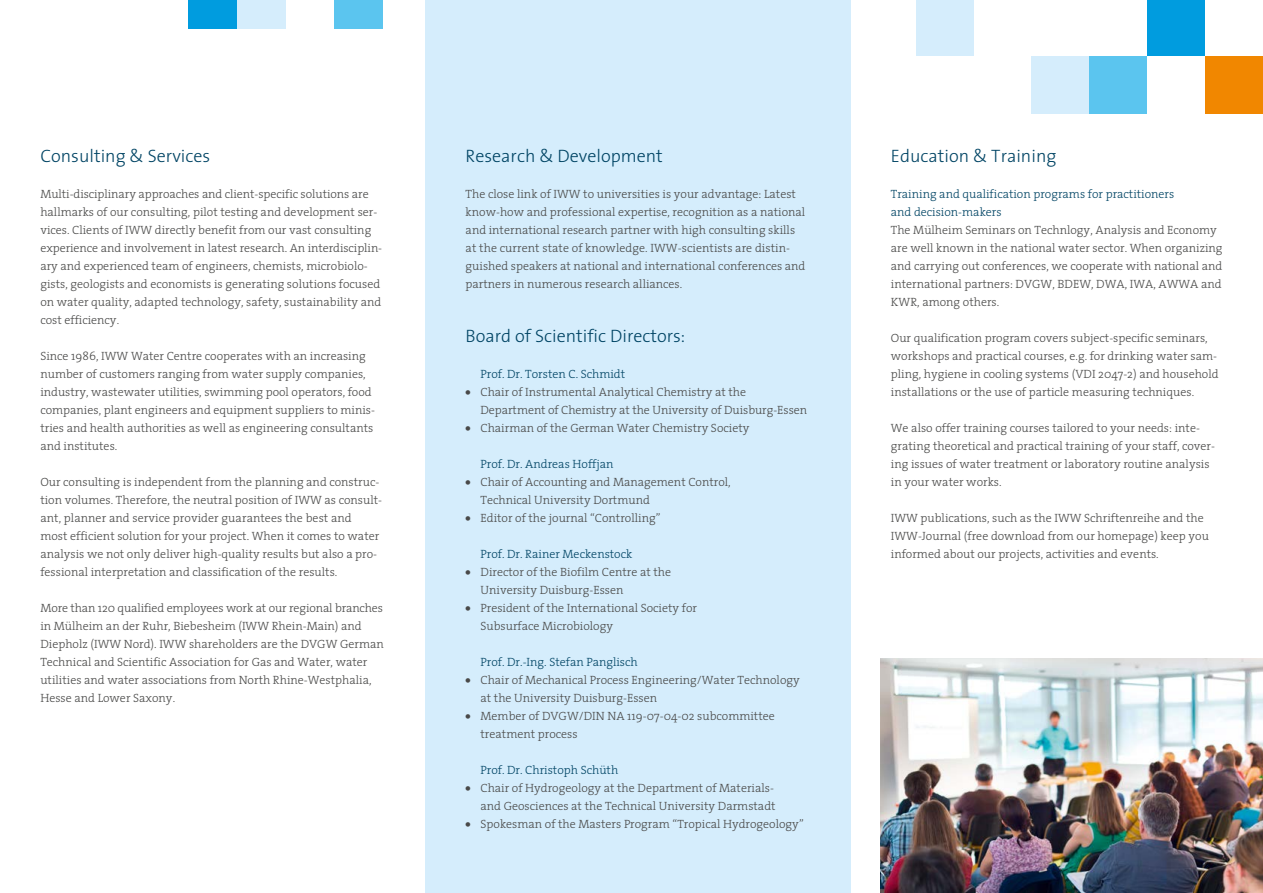
<style>
.page{position:relative;width:1263px;height:893px;background:#fff}
.page>*{position:absolute;margin:0;border:0;box-sizing:border-box;transform-origin:0 0}
.t1{font:300 18px "The Sans 3";color:#004464}
.Fliesstext{font:300 12px/18px "The Serif 3";color:#494948}
.Aufzählung{font:300 12px "The Serif 3";color:#004464}
.Fliesstext-2{font:300 12px "The Serif 3";color:#004464}
.s1{font-family:"The Sans 9";font-weight:900}
</style>
<div class="page">
<div style="left:425px;top:0;width:425px;height:893px;background:#d5edfc"></div>
<div style="left:334px;top:0;width:49px;height:28px;background:#5bc5ef"></div>
<div style="left:237px;top:0;width:49px;height:28px;background:#d5edfc"></div>
<div style="left:188px;top:0;width:49px;height:28px;background:#009cdf"></div>
<div style="left:916px;top:0;width:57px;height:56px;background:#d5edfc"></div>
<div style="left:1147px;top:0;width:58px;height:56px;background:#009cdf"></div>
<div style="left:1031px;top:56px;width:58px;height:58px;background:#d5edfc"></div>
<div style="left:1089px;top:56px;width:58px;height:58px;background:#5bc5ef"></div>
<div style="left:1205px;top:56px;width:58px;height:58px;background:#f18700"></div>
<img style="left:880px;top:658px;width:383px;height:235px">
<p class="t1" style="left:40px;top:141px;width:171px">Consulting &amp; Services</p>
<p class="t1" style="left:466px;top:141px;width:199px">Research &amp; Development</p>
<p class="Fliesstext" style="left:40px;top:185px;width:343px">Multi-disciplinary approaches and client-specific solutions are hallmarks of our consulting, pilot testing and development ser&shy;vices. Clients of IWW directly benefit from our vast consulting experience and involvement in latest research. An interdisciplin&shy;ary and experienced team of engineers, chemists, microbiolo&shy;gists, geologists and economists is generating solutions focused on water quality, adapted technology, safety, sustainability and cost efficiency.</p>
<p class="Fliesstext" style="left:40px;top:347px;width:336px">Since 1986, IWW Water Centre cooperates with an increasing number of customers ranging from water supply companies, industry, wastewater utilities, swimming pool operators, food companies, plant engineers and equipment suppliers to minis&shy;tries and health authorities as well as engineering consultants and institutes.</p>
<p class="Fliesstext" style="left:40px;top:473px;width:343px">Our consulting is independent from the planning and construc&shy;tion volumes. Therefore, the neutral position of IWW as consult&shy;ant, planner and service provider guarantees the best and<br>most efficient solution for your project. When it comes to water analysis we not only deliver high-quality results but also a pro&shy;fessional interpretation and classification of the results.</p>
<p class="Fliesstext" style="left:40px;top:599px;width:345px">More than 120 qualified employees work at our regional branches in Mülheim an der Ruhr, Biebesheim (IWW Rhein-Main) and Diepholz (IWW Nord). IWW shareholders are the DVGW German Technical and Scientific Association for Gas and Water, water utilities and water associations from North Rhine-Westphalia, Hesse and Lower Saxony.</p>
<p class="Fliesstext" style="left:466px;top:185px;width:341px">The close link of IWW to universities is your advantage: Latest know-how and professional expertise, recognition as a national and international research partner with high consulting skills at the current state of knowledge. IWW-scientists are distin&shy;guished speakers at national and international conferences and partners in numerous research alliances.</p>
<p class="t1" style="left:466px;top:321px;width:221px">Board of Scientific Directors:</p>
<p class="Aufzählung" style="left:480px;top:364px;width:146px">Prof. Dr. Torsten C. Schmidt</p>
<p class="Fliesstext" style="left:480px;top:383px;width:328px;text-indent:-15px"><span class="s1">•</span> Chair of Instrumental Analytical Chemistry at the<br>Department of Chemistry at the University of Duisburg-Essen</p>
<p class="Fliesstext" style="left:466px;top:419px;width:285px"><span class="s1">•</span> Chairman of the German Water Chemistry Society</p>
<p class="Aufzählung" style="left:480px;top:454px;width:134px">Prof. Dr. Andreas Hoffjan</p>
<p class="Fliesstext" style="left:480px;top:473px;width:252px;text-indent:-15px"><span class="s1">•</span> Chair of Accounting and Management Control,<br>Technical University Dortmund</p>
<p class="Fliesstext" style="left:466px;top:509px;width:196px"><span class="s1">•</span> Editor of the journal “Controlling”</p>
<p class="Aufzählung" style="left:480px;top:544px;width:153px">Prof. Dr. Rainer Meckenstock</p>
<p class="Fliesstext" style="left:480px;top:563px;width:192px;text-indent:-15px"><span class="s1">•</span> Director of the Biofilm Centre at the<br>University Duisburg-Essen</p>
<p class="Fliesstext" style="left:480px;top:599px;width:218px;text-indent:-15px"><span class="s1">•</span> President of the International Society for<br>Subsurface Microbiology</p>
<p class="Aufzählung" style="left:480px;top:652px;width:159px">Prof. Dr.-Ing. Stefan Panglisch</p>
<p class="Fliesstext" style="left:480px;top:671px;width:321px;text-indent:-15px"><span class="s1">•</span> Chair of Mechanical Process Engineering/Water Technology at the University Duisburg-Essen</p>
<p class="Fliesstext" style="left:480px;top:707px;width:296px;text-indent:-15px"><span class="s1">•</span> Member of DVGW/DIN NA 119-07-04-02 subcommittee treatment process</p>
<p class="Fliesstext-2" style="left:480px;top:760px;width:139px">Prof. Dr. Christoph Schüth</p>
<p class="Fliesstext" style="left:466px;top:779px;width:311px;text-align:right"><span class="s1">•</span> Chair of Hydrogeology at the Department of Materials&shy;and Geosciences at the Technical University Darmstadt</p>
<p class="Fliesstext" style="left:466px;top:815px;width:340px"><span class="s1">•</span> Spokesman of the Masters Program “Tropical Hydrogeology”</p>
<p class="t1" style="left:891px;top:141px;width:167px">Education &amp; Training</p>
<p class="Fliesstext-2" style="left:891px;top:184px;width:285px">Training and qualification programs for practitioners</p>
<p class="Fliesstext-2" style="left:891px;top:202px;width:112px">and decision-makers</p>
<p class="Fliesstext" style="left:891px;top:221px;width:333px">The Mülheim Seminars on Technlogy, Analysis and Economy are well known in the national water sector. When organizing and carrying out conferences, we cooperate with national and international partners: DVGW, BDEW, DWA, IWA, AWWA and KWR, among others.</p>
<p class="Fliesstext" style="left:891px;top:329px;width:329px">Our qualification program covers subject-specific seminars, workshops and practical courses, e.g. for drinking water sam&shy;pling, hygiene in cooling systems (VDI 2047-2) and household installations or the use of particle measuring techniques.</p>
<p class="Fliesstext" style="left:891px;top:419px;width:326px">We also offer training courses tailored to your needs: inte&shy;grating theoretical and practical training of your staff, cover&shy;ing issues of water treatment or laboratory routine analysis in your water works.</p>
<p class="Fliesstext" style="left:891px;top:509px;width:319px">IWW publications, such as the IWW Schriftenreihe and the<br>IWW-Journal (free download from our homepage) keep you informed about our projects, activities and events.</p>
</div>
